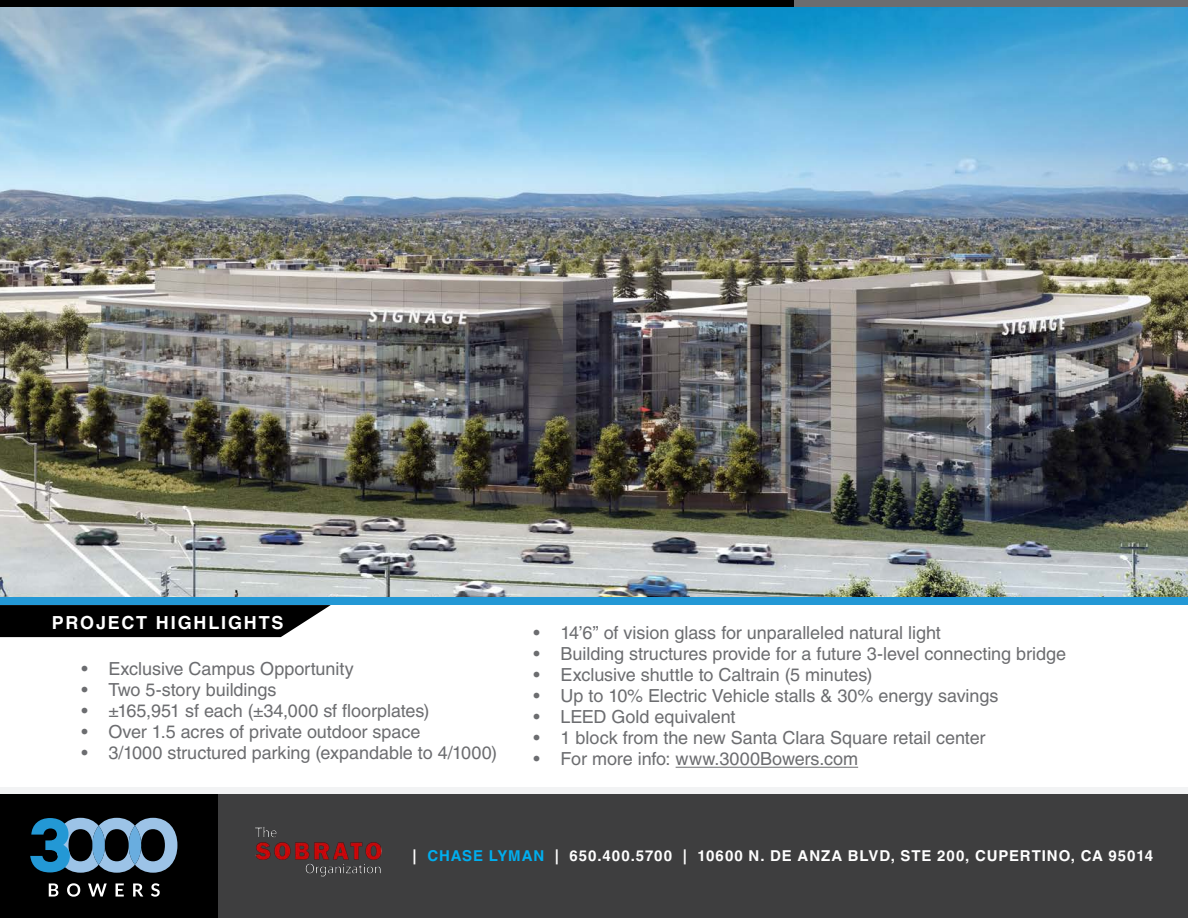
<style>
.page{position:relative;width:1188px;height:918px;background:#fff}
.page>*{position:absolute;margin:0;border:0;box-sizing:border-box;transform-origin:0 0}
.t1{font:18px "Helvetica LT Std";letter-spacing:-.005em;color:#6c6d70}
.t2{font:700 18px "Helvetica LT Std";letter-spacing:.105em;color:#fff}
.t3{font:700 15px "Helvetica LT Std";letter-spacing:.06em;color:#fff}
.s1{color:#00aeef}
</style>
<div class="page">
<div style="left:0;top:794px;width:1188px;height:124px;background:#000"></div>
<svg style="left:49px;top:883px;width:9px;height:14px"></svg>
<svg style="left:67px;top:883px;width:13px;height:14px"></svg>
<svg style="left:88px;top:883px;width:19px;height:14px"></svg>
<svg style="left:116px;top:883px;width:8px;height:14px"></svg>
<svg style="left:133px;top:883px;width:10px;height:14px"></svg>
<svg style="left:151px;top:883px;width:9px;height:14px"></svg>
<svg style="left:30px;top:818px;width:147px;height:55px"></svg>
<div style="left:218px;top:794px;width:970px;height:124px;background:#3e3e3f"></div>
<div style="left:0;top:0;width:796px;height:8px;background:#000"></div>
<div style="left:795px;top:0;width:393px;height:8px;background:#6c6d70"></div>
<img style="left:255px;top:827px;width:127px;height:50px">
<img style="left:0;top:8px;width:1188px;height:589px">
<div style="left:0;top:597px;width:1188px;height:8px;background:#2398d5"></div>
<svg style="left:0;top:605px;width:331px;height:32px;background:#131313"></svg>
<hr style="left:676px;top:767px;width:182px;height:1px;background:#6c6d70">
<p class="t2" style="left:52px;top:612px;width:233px">PROJECT HIGHLIGHTS</p>
<p class="t1" style="left:81px;top:658px;width:274px">• Exclusive Campus Opportunity</p>
<p class="t1" style="left:81px;top:679px;width:197px">• Two 5-story buildings</p>
<p class="t1" style="left:81px;top:700px;width:350px">• ±165,951 sf each (±34,000 sf floorplates)</p>
<p class="t1" style="left:81px;top:721px;width:340px">• Over 1.5 acres of private outdoor space</p>
<p class="t1" style="left:81px;top:742px;width:417px">• 3/1000 structured parking (expandable to 4/1000)</p>
<p class="t1" style="left:534px;top:623px;width:409px">• 14’6” of vision glass for unparalleled natural light</p>
<p class="t1" style="left:534px;top:644px;width:534px">• Building structures provide for a future 3-level connecting bridge</p>
<p class="t1" style="left:534px;top:665px;width:340px">• Exclusive shuttle to Caltrain (5 minutes)</p>
<p class="t1" style="left:534px;top:686px;width:466px">• Up to 10% Electric Vehicle stalls &amp; 30% energy savings</p>
<p class="t1" style="left:534px;top:707px;width:204px">• LEED Gold equivalent</p>
<p class="t1" style="left:534px;top:728px;width:453px">• 1 block from the new Santa Clara Square retail center</p>
<p class="t1" style="left:534px;top:749px;width:326px">• For more info: www.3000Bowers.com</p>
<p class="t3" style="left:413px;top:846px;width:742px">| <span class="s1">CHASE LYMAN</span> | 650.400.5700 | 10600 N. DE ANZA BLVD, STE 200, CUPERTINO, CA 95014</p>
</div>
